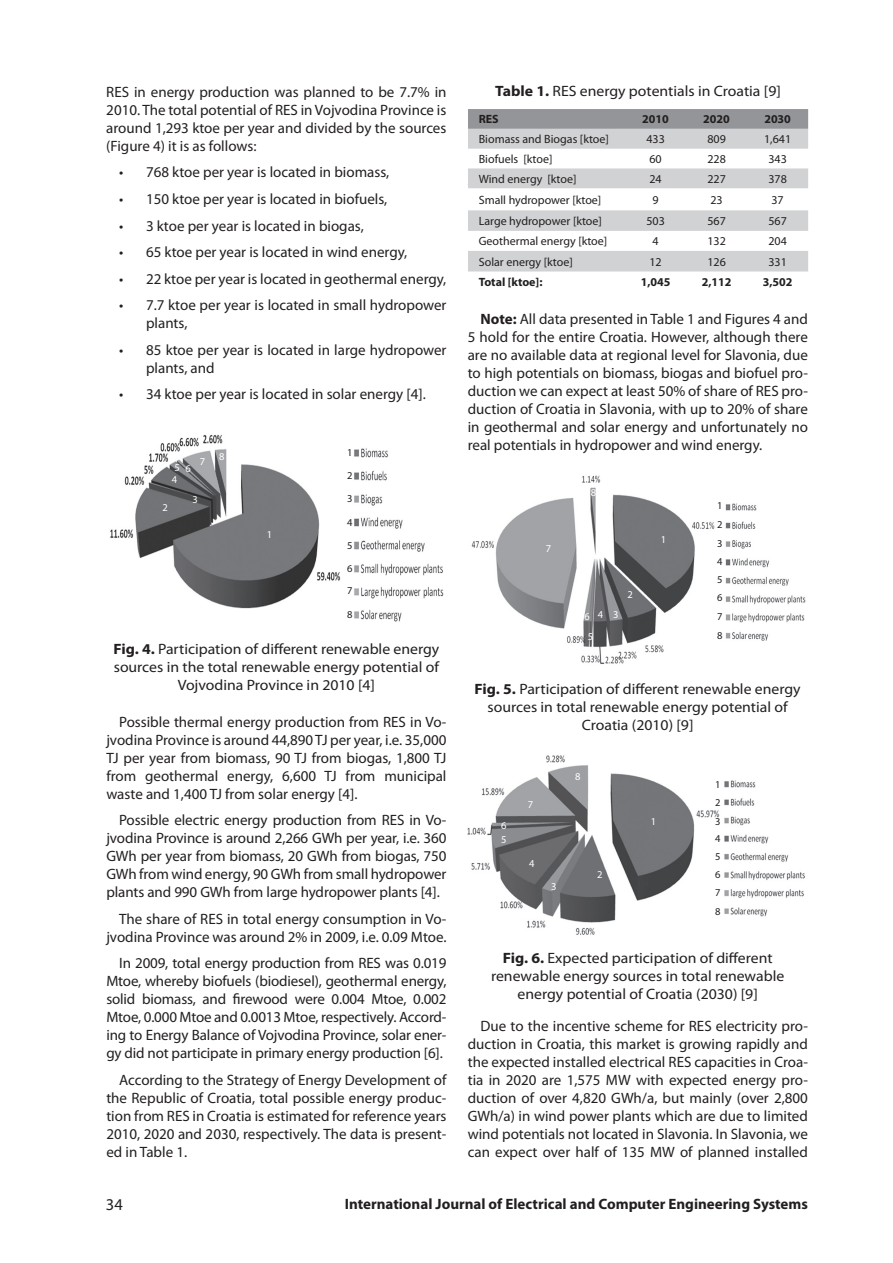
<style>
.page{position:relative;width:893px;height:1263px;background:#fff}
.page>*{position:absolute;margin:0;border:0;box-sizing:border-box;transform-origin:0 0}
.t1{font:16.5px "Myriad Pro";color:#231f20}
.t2{font:15px/18px "Myriad Pro";color:#231f20;text-align:justify}
.t3{font:15px/18px "Myriad Pro";color:#231f20;text-align:center;scale:1.05 1}
.t4{font:700 15px "Myriad Pro";color:#231f20}
.t5{font:12px "Myriad Pro";color:#231f20}
.t6{font:700 12px "Myriad Pro";color:#231f20}
.t7{font:10.5px/18.6px "Myriad Pro";color:#231f20;text-align:justify}
.t8{font:10.5px "Myriad Pro";color:#fff}
.s1{font-weight:700}
</style>
<div class="page">
<img style="left:110px;top:434px;width:334px;height:188px">
<div style="left:468px;top:109px;width:340px;height:20px;background:#939598"></div>
<svg style="left:468px;top:129px;width:340px;height:142px;fill:#d1d2d4"></svg>
<img style="left:471px;top:475px;width:335px;height:189px">
<img style="left:467px;top:755px;width:338px;height:180px">
<p class="t2" style="left:106px;top:83px;width:342px">RES in energy production was planned to be 7.7% in 2010. The total potential of RES in Vojvodina Province is around 1,293 ktoe per year and divided by the sources (Figure 4) it is as follows:</p>
<p class="t2" style="left:119px;top:163px;width:272px">• 768 ktoe per year is located in biomass,</p>
<p class="t2" style="left:119px;top:190px;width:270px">• 150 ktoe per year is located in biofuels,</p>
<p class="t2" style="left:119px;top:216px;width:246px">• 3 ktoe per year is located in biogas,</p>
<p class="t2" style="left:119px;top:243px;width:290px">• 65 ktoe per year is located in wind energy,</p>
<p class="t2" style="left:119px;top:269px;width:329px">• 22 ktoe per year is located in geothermal energy,</p>
<p class="t2" style="left:146px;top:296px;width:302px;text-indent:-27px">• 7.7 ktoe per year is located in small hydropower plants,</p>
<p class="t2" style="left:146px;top:340px;width:302px;text-indent:-27px">• 85 ktoe per year is located in large hydropower plants, and</p>
<p class="t2" style="left:119px;top:385px;width:308px">• 34 ktoe per year is located in solar energy [4].</p>
<p class="t8" style="left:174px;top:461px;width:18px">5 6</p>
<p class="t8" style="left:172px;top:473px;width:7px">4</p>
<p class="t8" style="left:200px;top:455px;width:7px">7</p>
<p class="t8" style="left:163px;top:501px;width:7px">2</p>
<p class="t8" style="left:193px;top:493px;width:7px">3</p>
<p class="t8" style="left:219px;top:449px;width:7px">8</p>
<p class="t8" style="left:267px;top:528px;width:7px">1</p>
<p class="t7" style="left:347px;top:441px;width:7px;line-height:22.5px">1<br>2</p>
<p class="t7" style="left:347px;top:489px;width:7px">3</p>
<p class="t7" style="left:347px;top:511px;width:7px;line-height:22.8px">4<br>5<br>6<br>7</p>
<p class="t7" style="left:347px;top:605px;width:7px">8</p>
<p class="t3" style="left:113px;top:639px;width:312px"><span class="s1">Fig. 4.</span> Participation of different renewable energy sources in the total renewable energy potential of<br>Vojvodina Province in 2010 [4]</p>
<p class="t2" style="left:106px;top:712px;width:342px;text-indent:13px">Possible thermal energy production from RES in Vo&shy;jvodina Province is around 44,890 TJ per year, i.e. 35,000<br>TJ per year from biomass, 90 TJ from biogas, 1,800 TJ from geothermal energy, 6,600 TJ from municipal waste and 1,400 TJ from solar energy [4].</p>
<p class="t2" style="left:106px;top:811px;width:342px;text-indent:13px">Possible electric energy production from RES in Vo&shy;jvodina Province is around 2,266 GWh per year, i.e. 360<br>GWh per year from biomass, 20 GWh from biogas, 750<br>GWh from wind energy, 90 GWh from small hydropower plants and 990 GWh from large hydropower plants [4].</p>
<p class="t2" style="left:106px;top:909px;width:342px;text-align:right">The share of RES in total energy consumption in Vo&shy;jvodina Province was around 2% in 2009, i.e. 0.09 Mtoe.</p>
<p class="t2" style="left:106px;top:954px;width:342px;text-indent:13px">In 2009, total energy production from RES was 0.019<br>Mtoe, whereby biofuels (biodiesel), geothermal energy, solid biomass, and firewood were 0.004 Mtoe, 0.002<br>Mtoe, 0.000 Mtoe and 0.0013 Mtoe, respectively. Accord&shy;ing to Energy Balance of Vojvodina Province, solar ener&shy;gy did not participate in primary energy production [6].</p>
<p class="t2" style="left:106px;top:1070px;width:342px;text-indent:13px">According to the Strategy of Energy Development of the Republic of Croatia, total possible energy produc&shy;tion from RES in Croatia is estimated for reference years 2010, 2020 and 2030, respectively. The data is present&shy;ed in Table 1.</p>
<p class="t3" style="left:495px;top:82px;width:274px"><span class="s1">Table 1.</span> RES energy potentials in Croatia [9]</p>
<p class="t6" style="left:479px;top:112px;width:22px">RES</p>
<p class="t6" style="left:642px;top:112px;width:28px">2010</p>
<p class="t6" style="left:703px;top:112px;width:28px">2020</p>
<p class="t6" style="left:764px;top:112px;width:28px">2030</p>
<p class="t5" style="left:479px;top:132px;width:132px">Biomass and Biogas [ktoe]</p>
<p class="t5" style="left:646px;top:132px;width:20px">433</p>
<p class="t5" style="left:707px;top:132px;width:20px">809</p>
<p class="t5" style="left:764px;top:132px;width:29px">1,641</p>
<p class="t5" style="left:479px;top:152px;width:75px">Biofuels [ktoe]</p>
<p class="t5" style="left:649px;top:152px;width:14px">60</p>
<p class="t5" style="left:707px;top:152px;width:20px">228</p>
<p class="t5" style="left:768px;top:152px;width:20px">343</p>
<p class="t5" style="left:479px;top:171px;width:99px">Wind energy [ktoe]</p>
<p class="t5" style="left:649px;top:171px;width:14px">24</p>
<p class="t5" style="left:707px;top:171px;width:20px">227</p>
<p class="t5" style="left:768px;top:171px;width:20px">378</p>
<p class="t5" style="left:479px;top:192px;width:124px">Small hydropower [ktoe]</p>
<p class="t5" style="left:652px;top:192px;width:8px">9</p>
<p class="t5" style="left:710px;top:192px;width:14px">23</p>
<p class="t5" style="left:771px;top:192px;width:14px">37</p>
<p class="t5" style="left:479px;top:214px;width:125px">Large hydropower [ktoe]</p>
<p class="t5" style="left:646px;top:214px;width:20px">503</p>
<p class="t5" style="left:707px;top:214px;width:20px">567</p>
<p class="t5" style="left:768px;top:214px;width:20px">567</p>
<p class="t5" style="left:479px;top:234px;width:130px">Geothermal energy [ktoe]</p>
<p class="t5" style="left:652px;top:234px;width:8px">4</p>
<p class="t5" style="left:707px;top:234px;width:20px">132</p>
<p class="t5" style="left:768px;top:234px;width:20px">204</p>
<p class="t5" style="left:479px;top:254px;width:96px">Solar energy [ktoe]</p>
<p class="t5" style="left:649px;top:254px;width:14px">12</p>
<p class="t5" style="left:707px;top:254px;width:20px">126</p>
<p class="t5" style="left:768px;top:254px;width:20px">331</p>
<p class="t6" style="left:479px;top:274px;width:65px">Total [ktoe]:</p>
<p class="t6" style="left:641px;top:274px;width:31px">1,045</p>
<p class="t6" style="left:702px;top:274px;width:31px">2,112</p>
<p class="t6" style="left:763px;top:274px;width:31px">3,502</p>
<p class="t1" style="left:467px;top:169px;width:18px">34</p>
<p class="t2" style="left:468px;top:310px;width:342px;text-indent:13px"><span class="s1">Note:</span> All data presented in Table 1 and Figures 4 and 5 hold for the entire Croatia. However, although there are no available data at regional level for Slavonia, due to high potentials on biomass, biogas and biofuel pro&shy;duction we can expect at least 50% of share of RES pro&shy;duction of Croatia in Slavonia, with up to 20% of share in geothermal and solar energy and unfortunately no real potentials in hydropower and wind energy.</p>
<p class="t8" style="left:546px;top:542px;width:7px">7</p>
<p class="t8" style="left:591px;top:486px;width:7px">8</p>
<p class="t8" style="left:584px;top:610px;width:7px">6</p>
<p class="t8" style="left:598px;top:608px;width:22px">4 3</p>
<p class="t8" style="left:588px;top:630px;width:7px">5</p>
<p class="t8" style="left:627px;top:588px;width:7px">2</p>
<p class="t8" style="left:661px;top:533px;width:7px">1</p>
<p class="t7" style="left:717px;top:496px;width:7px;line-height:19px">1<br>2<br>3</p>
<p class="t7" style="left:717px;top:552px;width:7px">4<br>5</p>
<p class="t7" style="left:717px;top:588px;width:7px">6<br>7<br>8</p>
<p class="t3" style="left:475px;top:679px;width:312px"><span class="s1">Fig. 5.</span> Participation of different renewable energy sources in total renewable energy potential of<br>Croatia (2010) [9]</p>
<p class="t8" style="left:501px;top:818px;width:7px">6</p>
<p class="t8" style="left:501px;top:833px;width:7px">5</p>
<p class="t8" style="left:528px;top:797px;width:7px">7</p>
<p class="t8" style="left:575px;top:770px;width:7px">8</p>
<p class="t8" style="left:529px;top:857px;width:7px">4</p>
<p class="t8" style="left:551px;top:880px;width:7px">3</p>
<p class="t8" style="left:597px;top:868px;width:7px">2</p>
<p class="t8" style="left:651px;top:815px;width:7px">1</p>
<p class="t7" style="left:715px;top:775px;width:7px">1<br>2<br>3</p>
<p class="t7" style="left:715px;top:829px;width:7px">4<br>5</p>
<p class="t7" style="left:715px;top:865px;width:7px">6<br>7<br>8</p>
<p class="t3" style="left:491px;top:949px;width:281px"><span class="s1">Fig. 6.</span> Expected participation of different renewable energy sources in total renewable energy potential of Croatia (2030) [9]</p>
<p class="t2" style="left:468px;top:1016px;width:342px;text-indent:13px">Due to the incentive scheme for RES electricity pro&shy;duction in Croatia, this market is growing rapidly and the expected installed electrical RES capacities in Croa&shy;tia in 2020 are 1,575 MW with expected energy pro&shy;duction of over 4,820 GWh/a, but mainly (over 2,800<br>GWh/a) in wind power plants which are due to limited wind potentials not located in Slavonia. In Slavonia, we can expect over half of 135 MW of planned installed</p>
<p class="t1" style="left:106px;top:1194px;width:18px">34</p>
<p class="t4" style="left:345px;top:1194px;width:465px">International Journal of Electrical and Computer Engineering Systems</p>
</div>
